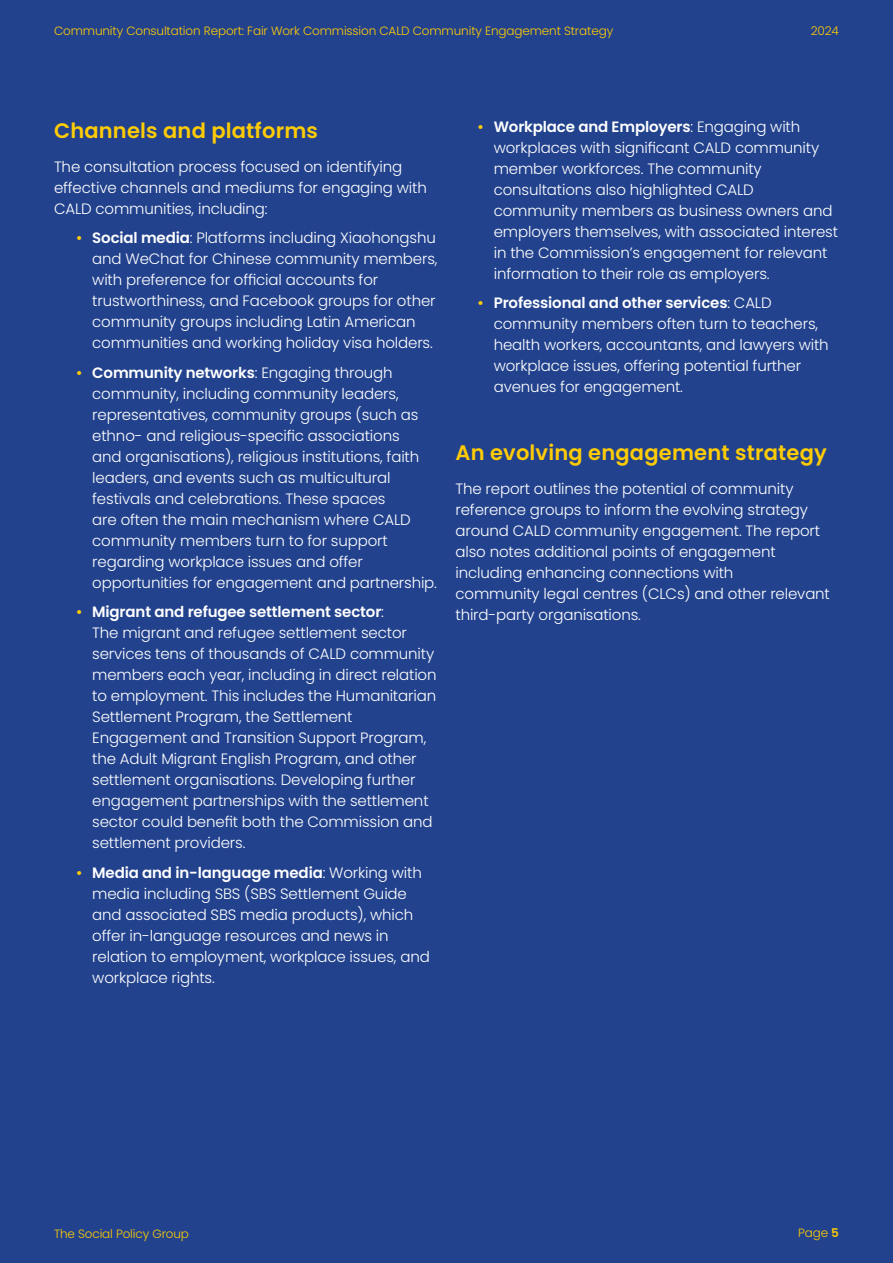
<style>
.page{position:relative;width:893px;height:1263px;background:#22428d}
.page>*{position:absolute;margin:0;border:0;box-sizing:border-box;transform-origin:0 0}
.t1{font:600 21px "Poppins";letter-spacing:.01em;color:#ffcc05}
.t2{font:300 15px/21px "Poppins";letter-spacing:-.01em;color:#fff}
.t3{font:300 12px "Poppins";letter-spacing:-.01em;color:#ffcc05}
.s1{font-weight:500;color:#ffcc05}
.s2{font-weight:600}
</style>
<div class="page">
<p class="t3" style="left:54px;top:23px;width:561px">Community Consultation Report: Fair Work Commission CALD Community Engagement Strategy</p>
<p class="t3" style="left:811px;top:23px;width:30px">2024</p>
<h1 class="t1" style="left:54px;top:118px;width:266px">Channels and platforms</h1>
<p class="t2" style="left:54px;top:156px;width:374px">The consultation process focused on identifying effective channels and mediums for engaging with<br>CALD communities, including:</p>
<p class="t2" style="left:92px;top:227px;width:347px;text-indent:-17px"><span class="s1">•</span> <span class="s2">Social media</span>: Platforms including Xiaohongshu and WeChat for Chinese community members, with preference for official accounts for trustworthiness, and Facebook groups for other community groups including Latin American communities and working holiday visa holders.</p>
<p class="t2" style="left:92px;top:362px;width:346px;text-indent:-17px"><span class="s1">•</span> <span class="s2">Community networks</span>: Engaging through community, including community leaders, representatives, community groups (such as ethno- and religious-specific associations<br>and organisations), religious institutions, faith leaders, and events such as multicultural festivals and celebrations. These spaces<br>are often the main mechanism where CALD community members turn to for support regarding workplace issues and offer opportunities for engagement and partnership.</p>
<p class="t2" style="left:92px;top:601px;width:346px;text-indent:-17px"><span class="s1">•</span> <span class="s2">Migrant and refugee settlement sector</span>:<br>The migrant and refugee settlement sector services tens of thousands of CALD community members each year, including in direct relation to employment. This includes the Humanitarian Settlement Program, the Settlement Engagement and Transition Support Program, the Adult Migrant English Program, and other settlement organisations. Developing further engagement partnerships with the settlement sector could benefit both the Commission and settlement providers.</p>
<p class="t2" style="left:92px;top:862px;width:339px;text-indent:-17px"><span class="s1">•</span> <span class="s2">Media and in-language media</span>: Working with media including SBS (SBS Settlement Guide and associated SBS media products), which offer in-language resources and news in relation to employment, workplace issues, and workplace rights.</p>
<p class="t2" style="left:494px;top:116px;width:346px;text-indent:-17px"><span class="s1">•</span> <span class="s2">Workplace and Employers</span>: Engaging with workplaces with significant CALD community member workforces. The community consultations also highlighted CALD community members as business owners and employers themselves, with associated interest in the Commission’s engagement for relevant information to their role as employers.</p>
<p class="t2" style="left:494px;top:292px;width:336px;text-indent:-17px"><span class="s1">•</span> <span class="s2">Professional and other services</span>: CALD community members often turn to teachers, health workers, accountants, and lawyers with workplace issues, offering potential further avenues for engagement.</p>
<h1 class="t1" style="left:455px;top:440px;width:373px">An evolving engagement strategy</h1>
<p class="t2" style="left:455px;top:478px;width:376px">The report outlines the potential of community reference groups to inform the evolving strategy around CALD community engagement. The report also notes additional points of engagement including enhancing connections with<br>community legal centres (CLCs) and other relevant third-party organisations.</p>
<p class="t3" style="left:54px;top:1226px;width:137px">The Social Policy Group</p>
<p class="t3" style="left:798px;top:1226px;width:42px">Page <span class="s2">5</span></p>
</div>
